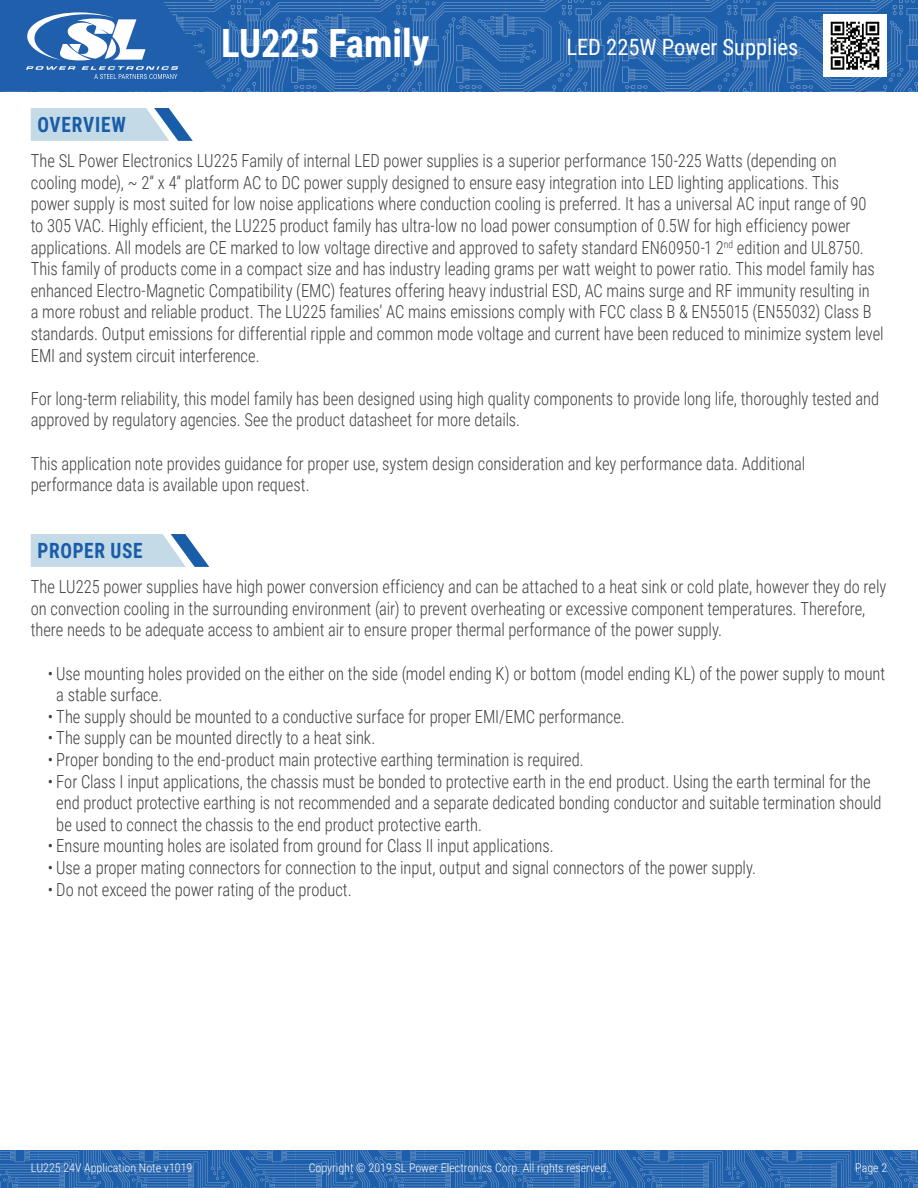
<style>
.page{position:relative;width:918px;height:1188px;background:#fff}
.page>*{position:absolute;margin:0;border:0;box-sizing:border-box;transform-origin:0 0}
.t1{font:700 39px "Roboto Condensed";color:#fff}
.t2{font:22.5px "Roboto Condensed";color:#fff}
.Paragraph_Main_Headi{font:700 21px "Roboto Condensed";letter-spacing:.035em;color:#195da9;scale:.92 1}
.Body_text{font:300 18px/21.6px "Roboto Condensed";letter-spacing:-.005em;color:#413f41;scale:.92 1}
.t3{font:300 18px/21.6px "Roboto Condensed";letter-spacing:-.005em;color:#3e3e3f;scale:.92 1}
.t4{font:300 12px "Roboto Condensed";color:#fff}
</style>
<div class="page">
<img style="left:0;top:1150px;width:918px;height:38px">
<img style="left:225px;top:0;width:693px;height:91px">
<svg style="left:0;top:0;width:225px;height:92px"></svg>
<img style="left:824px;top:15px;width:62px;height:62px">
<svg style="left:31px;top:108px;width:162px;height:33px"></svg>
<svg style="left:31px;top:534px;width:178px;height:33px"></svg>
<p class="Paragraph_Main_Headi" style="left:37px;top:109px;width:98px">OVERVIEW</p>
<h1 class="t1" style="left:221px;top:16px;width:209px">LU225 Family</h1>
<p class="t2" style="left:566px;top:31px;width:234px">LED 225W Power Supplies</p>
<p class="Body_text" style="left:31px;top:149px;width:929px">The SL Power Electronics LU225 Family of internal LED power supplies is a superior performance 150-225 Watts (depending on cooling mode), ~ 2” x 4” platform AC to DC power supply designed to ensure easy integration into LED lighting applications. This<br>power supply is most suited for low noise applications where conduction cooling is preferred. It has a universal AC input range of 90<br>to 305 VAC. Highly efficient, the LU225 product family has ultra-low no load power consumption of 0.5W for high efficiency power applications. All models are CE marked to low voltage directive and approved to safety standard EN60950-1 2<sup>nd</sup> edition and UL8750.<br>This family of products come in a compact size and has industry leading grams per watt weight to power ratio. This model family has enhanced Electro-Magnetic Compatibility (EMC) features offering heavy industrial ESD, AC mains surge and RF immunity resulting in<br>a more robust and reliable product. The LU225 families’ AC mains emissions comply with FCC class B &amp; EN55015 (EN55032) Class B standards. Output emissions for differential ripple and common mode voltage and current have been reduced to minimize system level EMI and system circuit interference.</p>
<p class="Body_text" style="left:31px;top:387px;width:924px">For long-term reliability, this model family has been designed using high quality components to provide long life, thoroughly tested and approved by regulatory agencies. See the product datasheet for more details.</p>
<p class="Body_text" style="left:31px;top:452px;width:843px">This application note provides guidance for proper use, system design consideration and key performance data. Additional performance data is available upon request.</p>
<p class="Paragraph_Main_Headi" style="left:37px;top:536px;width:116px">PROPER USE</p>
<p class="Body_text" style="left:31px;top:575px;width:932px">The LU225 power supplies have high power conversion efficiency and can be attached to a heat sink or cold plate, however they do rely on convection cooling in the surrounding environment (air) to prevent overheating or excessive component temperatures. Therefore, there needs to be adequate access to ambient air to ensure proper thermal performance of the power supply.</p>
<p class="t3" style="left:56px;top:662px;width:903px;text-indent:-9px">• Use mounting holes provided on the either on the side (model ending K) or bottom (model ending KL) of the power supply to mount a stable surface.</p>
<p class="t3" style="left:48px;top:705px;width:629px">• The supply should be mounted to a conductive surface for proper EMI/EMC performance.</p>
<p class="t3" style="left:48px;top:727px;width:358px">• The supply can be mounted directly to a heat sink.</p>
<p class="t3" style="left:48px;top:748px;width:584px">• Proper bonding to the end-product main protective earthing termination is required.</p>
<p class="t3" style="left:56px;top:770px;width:899px;text-indent:-9px">• For Class I input applications, the chassis must be bonded to protective earth in the end product. Using the earth terminal for the end product protective earthing is not recommended and a separate dedicated bonding conductor and suitable termination should be used to connect the chassis to the end product protective earth.</p>
<p class="t3" style="left:48px;top:835px;width:551px">• Ensure mounting holes are isolated from ground for Class II input applications.</p>
<p class="t3" style="left:48px;top:856px;width:772px">• Use a proper mating connectors for connection to the input, output and signal connectors of the power supply.</p>
<p class="t3" style="left:48px;top:878px;width:332px">• Do not exceed the power rating of the product.</p>
<p class="t4" style="left:31px;top:1159px;width:163px">LU225 24V Application Note v1019</p>
<p class="t4" style="left:309px;top:1159px;width:302px">Copyright © 2019 SL Power Electronics Corp. All rights reserved.</p>
<p class="t4" style="left:855px;top:1159px;width:33px">Page 2</p>
</div>
